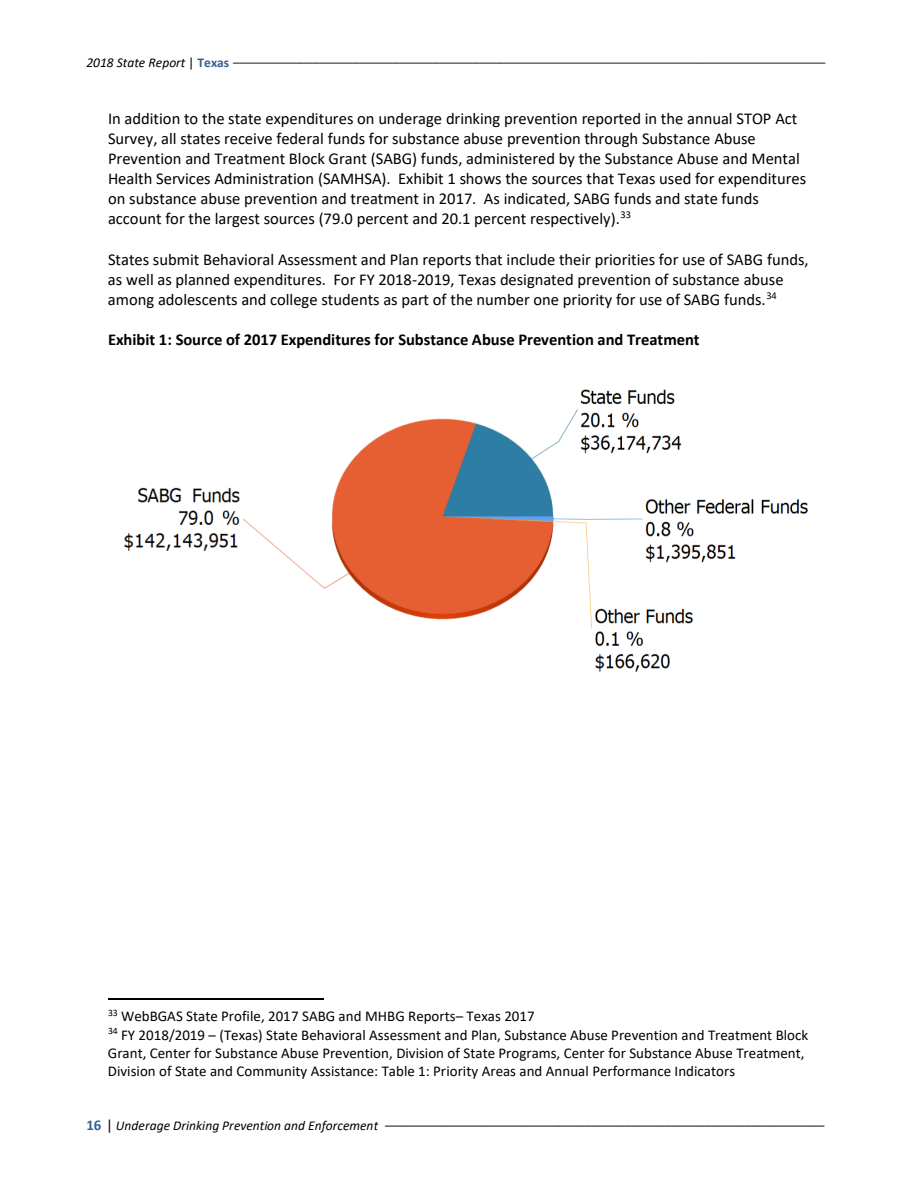
<style>
.page{position:relative;width:918px;height:1188px;background:#fff}
.page>*{position:absolute;margin:0;border:0;box-sizing:border-box;transform-origin:0 0}
.t1{font:16.5px/20.1px "Calibri";color:#000}
.t2{font:700 16.5px "Calibri";letter-spacing:-.005em;color:#000}
.t3{font:15px/18.3px "Calibri";color:#000}
.t4{font:13.5px "Calibri";color:#000}
.t5{font:italic 13.5px "Calibri";color:#000}
.s1{font-style:italic}
.s2{font-weight:700;color:#365f91}
.s3{font-weight:700;font-style:normal;font-size:15px;color:#365f91}
.s4{font-style:normal;font-size:15px}
</style>
<div class="page">
<hr style="left:108px;top:998px;width:216px;height:1px;background:#000">
<img style="left:124px;top:389px;width:684px;height:283px">
<p class="t4" style="left:86px;top:47px;width:741px"><span class="s1">2018 State Report</span> | <span class="s2">Texas</span> _________________________________________________________________________________________</p>
<p class="t1" style="left:108px;top:108px;width:700px">In addition to the state expenditures on underage drinking prevention reported in the annual STOP Act Survey, all states receive federal funds for substance abuse prevention through Substance Abuse Prevention and Treatment Block Grant (SABG) funds, administered by the Substance Abuse and Mental Health Services Administration (SAMHSA). Exhibit 1 shows the sources that Texas used for expenditures on substance abuse prevention and treatment in 2017. As indicated, SABG funds and state funds account for the largest sources (79.0 percent and 20.1 percent respectively).<sup>33</sup></p>
<p class="t1" style="left:108px;top:249px;width:702px">States submit Behavioral Assessment and Plan reports that include their priorities for use of SABG funds, as well as planned expenditures. For FY 2018-2019, Texas designated prevention of substance abuse among adolescents and college students as part of the number one priority for use of SABG funds.<sup>34</sup></p>
<p class="t2" style="left:108px;top:328px;width:593px">Exhibit 1: Source of 2017 Expenditures for Substance Abuse Prevention and Treatment</p>
<p class="t3" style="left:108px;top:1007px;width:428px"><sup>33</sup> WebBGAS State Profile, 2017 SABG and MHBG Reports– Texas 2017</p>
<p class="t3" style="left:108px;top:1025px;width:702px"><sup>34</sup> FY 2018/2019 – (Texas) State Behavioral Assessment and Plan, Substance Abuse Prevention and Treatment Block<br>Grant, Center for Substance Abuse Prevention, Division of State Programs, Center for Substance Abuse Treatment,<br>Division of State and Community Assistance: Table 1: Priority Areas and Annual Performance Indicators</p>
<p class="t5" style="left:86px;top:1110px;width:741px"><span class="s3">16</span> <span class="s4">|</span> Underage Drinking Prevention and Enforcement __________________________________________________________________</p>
</div>
